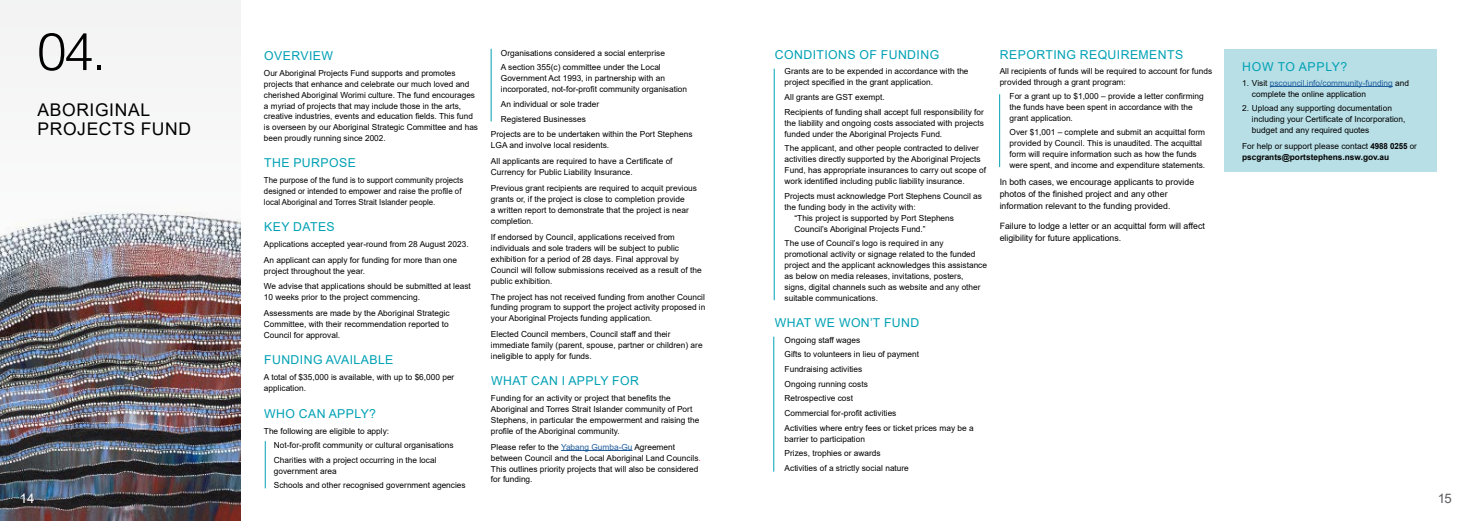
<style>
.page{position:relative;width:1474px;height:521px;background:#fff}
.page>*{position:absolute;margin:0;border:0;box-sizing:border-box;transform-origin:0 0}
.t1{font:300 52.5px "Helvetica";color:#000}
.t2{font:17.5px/19.2px "Arial";letter-spacing:.035em;color:#000}
.t3{font:13.12px "Arial";color:#fff}
.t4{font:13.12px "Arial";color:#58595b}
.t5{font:12.25px "Arial";letter-spacing:.035em;color:#00a1b4}
.t6{font:12.25px "Arial";letter-spacing:.055em;color:#00a1b4}
.t7{font:8.75px/12.2px "Arial";color:#000}
.t8{font:8.31px/10.9px "Arial";color:#000}
.t9{font:8.31px/10.9px "Arial";color:#000;scale:.95 1}
.t10{font:700 8.31px/10.9px "Arial";color:#000;scale:.96 1}
.s1{color:#215e9e}
.s2{color:#ed1b33}
.s3{font-weight:400}
</style>
<div class="page">
<img style="left:0;top:320px;width:241px;height:201px">
<img style="left:0;top:0;width:241px;height:320px">
<hr style="left:561px;top:450px;width:71px;height:1px;background:#215e9e">
<hr style="left:265px;top:441px;width:1px;height:47px;background:#00a1b4">
<hr style="left:773px;top:69px;width:1px;height:231px;background:#00a1b4">
<hr style="left:773px;top:337px;width:1px;height:135px;background:#00a1b4">
<hr style="left:999px;top:94px;width:1px;height:73px;background:#00a1b4">
<div style="left:1224px;top:50px;width:213px;height:122px;background:#b8dfe6"></div>
<hr style="left:1269px;top:86px;width:123px;height:1px;background:#215e9e">
<hr style="left:490px;top:49px;width:1px;height:72px;background:#00a1b4">
<h1 class="t1" style="left:37px;top:19px;width:70px">04.</h1>
<h2 class="t2" style="left:38px;top:100px;width:155px">ABORIGINAL<br>PROJECTS FUND</h2>
<h3 class="t3" style="left:20px;top:489px;width:16px">14</h3>
<h3 class="t5" style="left:264px;top:47px;width:70px">OVERVIEW</h3>
<p class="t8" style="left:264px;top:67px;width:216px">Our Aboriginal Projects Fund supports and promotes projects that enhance and celebrate our much loved and cherished Aboriginal Worimi culture. The fund encourages a myriad of projects that may include those in the arts, creative industries, events and education fields. This fund is overseen by our Aboriginal Strategic Committee and has been proudly running since 2002.</p>
<h3 class="t5" style="left:264px;top:154px;width:93px">THE PURPOSE</h3>
<p class="t9" style="left:264px;top:175px;width:211px">The purpose of the fund is to support community projects designed or intended to empower and raise the profile of local Aboriginal and Torres Strait Islander people.</p>
<h3 class="t5" style="left:264px;top:218px;width:72px">KEY DATES</h3>
<p class="t8" style="left:264px;top:236px;width:206px;line-height:15.9px">Applications accepted year-round from 28 August 2023.<br>An applicant can apply for funding for more than one</p>
<p class="t8" style="left:264px;top:263px;width:208px;line-height:15.9px">project throughout the year.<br>We advise that applications should be submitted at least</p>
<p class="t8" style="left:264px;top:289px;width:187px;line-height:15.9px">10 weeks prior to the project commencing.<br>Assessments are made by the Aboriginal Strategic</p>
<p class="t8" style="left:264px;top:319px;width:186px">Committee, with their recommendation reported to<br>Council for approval.</p>
<h3 class="t5" style="left:264px;top:351px;width:131px">FUNDING AVAILABLE</h3>
<p class="t8" style="left:264px;top:371px;width:192px">A total of $35,000 is available, with up to $6,000 per application.</p>
<h3 class="t5" style="left:264px;top:405px;width:113px">WHO CAN APPLY?</h3>
<p class="t8" style="left:274px;top:423px;width:181px;line-height:14.6px;text-indent:-10px">The following are eligible to apply:<br>Not-for-profit community or cultural organisations<br>Charities with a project occurring in the local</p>
<p class="t8" style="left:274px;top:463px;width:193px;line-height:14.6px">government area<br>Schools and other recognised government agencies</p>
<p class="t8" style="left:501px;top:45px;width:166px;line-height:14.6px">Organisations considered a social enterprise<br>A section 355(c) committee under the Local</p>
<p class="t8" style="left:501px;top:73px;width:188px">Government Act 1993, in partnership with an incorporated, not-for-profit community organisation</p>
<p class="t8" style="left:501px;top:97px;width:100px;line-height:14.6px">An individual or sole trader<br>Registered Businesses</p>
<p class="t8" style="left:491px;top:129px;width:203px">Projects are to be undertaken within the Port Stephens<br>LGA and involve local residents.</p>
<p class="t8" style="left:491px;top:156px;width:183px">All applicants are required to have a Certificate of<br>Currency for Public Liability Insurance.</p>
<p class="t8" style="left:491px;top:183px;width:208px">Previous grant recipients are required to acquit previous grants or, if the project is close to completion provide<br>a written report to demonstrate that the project is near completion.</p>
<p class="t8" style="left:491px;top:231px;width:212px">If endorsed by Council, applications received from individuals and sole traders will be subject to public exhibition for a period of 28 days. Final approval by Council will follow submissions received as a result of the public exhibition.</p>
<p class="t8" style="left:491px;top:291px;width:216px;text-align:justify">The project has not received funding from another Council funding program to support the project activity proposed in your Aboriginal Projects funding application.</p>
<p class="t8" style="left:491px;top:329px;width:213px">Elected Council members, Council staff and their immediate family (parent, spouse, partner or children) are ineligible to apply for funds.</p>
<h3 class="t5" style="left:491px;top:372px;width:149px">WHAT CAN I APPLY FOR</h3>
<p class="t8" style="left:491px;top:392px;width:210px">Funding for an activity or project that benefits the Aboriginal and Torres Strait Islander community of Port Stephens, in particular the empowerment and raising the profile of the Aboriginal community.</p>
<p class="t8" style="left:491px;top:441px;width:211px">Please refer to the <span class="s1">Yabang Gumba-Gu</span> Agreement between Council and the Local Aboriginal Land Councils<span class="s2">.<br></span>This outlines priority projects that will also be considered for funding.</p>
<h3 class="t5" style="left:775px;top:46px;width:166px">CONDITIONS OF FUNDING</h3>
<p class="t8" style="left:784px;top:66px;width:185px">Grants are to be expended in accordance with the project specified in the grant application.</p>
<p class="t8" style="left:784px;top:90px;width:201px;line-height:14.6px">All grants are GST exempt.<br>Recipients of funding shall accept full responsibility for</p>
<p class="t8" style="left:784px;top:117px;width:201px">the liability and ongoing costs associated with projects funded under the Aboriginal Projects Fund.</p>
<p class="t8" style="left:784px;top:143px;width:203px">The applicant, and other people contracted to deliver activities directly supported by the Aboriginal Projects Fund, has appropriate insurances to carry out scope of work identified including public liability insurance.</p>
<p class="t8" style="left:784px;top:190px;width:199px">Projects must acknowledge Port Stephens Council as</p>
<p class="t8" style="left:784px;top:201px;width:133px">the funding body in the activity with:</p>
<p class="t8" style="left:794px;top:212px;width:161px">“This project is supported by Port Stephens</p>
<p class="t8" style="left:794px;top:223px;width:133px">Council’s Aboriginal Projects Fund.”</p>
<p class="t8" style="left:784px;top:238px;width:204px">The use of Council’s logo is required in any promotional activity or signage related to the funded project and the applicant acknowledges this assistance as below on media releases, invitations, posters, signs, digital channels such as website and any other suitable communications.</p>
<h3 class="t5" style="left:775px;top:314px;width:146px">WHAT WE WON’T FUND</h3>
<p class="t8" style="left:784px;top:332px;width:190px;line-height:14.6px">Ongoing staff wages<br>Gifts to volunteers in lieu of payment<br>Fundraising activities<br>Ongoing running costs<br>Retrospective cost<br>Commercial for-profit activities<br>Activities where entry fees or ticket prices may be a</p>
<p class="t8" style="left:784px;top:431px;width:126px;line-height:14.6px">barrier to participation<br>Prizes, trophies or awards<br>Activities of a strictly social nature</p>
<h3 class="t5" style="left:999px;top:46px;width:185px">REPORTING REQUIREMENTS</h3>
<p class="t8" style="left:999px;top:66px;width:214px">All recipients of funds will be required to account for funds provided through a grant program:</p>
<p class="t8" style="left:1009px;top:90px;width:196px">For a grant up to $1,000 – provide a letter confirming the funds have been spent in accordance with the grant application.</p>
<p class="t8" style="left:1009px;top:127px;width:197px">Over $1,001 – complete and submit an acquittal form provided by Council. This is unaudited. The acquittal form will require information such as how the funds were spent, and income and expenditure statements.</p>
<p class="t7" style="left:999px;top:176px;width:196px">In both cases, we encourage applicants to provide photos of the finished project and any other information relevant to the funding provided.</p>
<p class="t7" style="left:999px;top:220px;width:207px">Failure to lodge a letter or an acquittal form will affect eligibility for future applications.</p>
<h3 class="t6" style="left:1242px;top:58px;width:107px">HOW TO APPLY?</h3>
<p class="t8" style="left:1251px;top:77px;width:158px;text-indent:-10px">1. Visit <span class="s1">pscouncil.info/community-funding</span> and complete the online application</p>
<p class="t8" style="left:1251px;top:103px;width:155px;text-indent:-10px">2. Upload any supporting documentation including your Certificate of Incorporation, budget and any required quotes</p>
<p class="t10" style="left:1241px;top:141px;width:183px"><span class="s3">For help or support please contact</span> 4988 0255 <span class="s3">or </span>pscgrants@portstephens.nsw.gov.au</p>
<h3 class="t4" style="left:1436px;top:489px;width:16px">15</h3>
</div>
